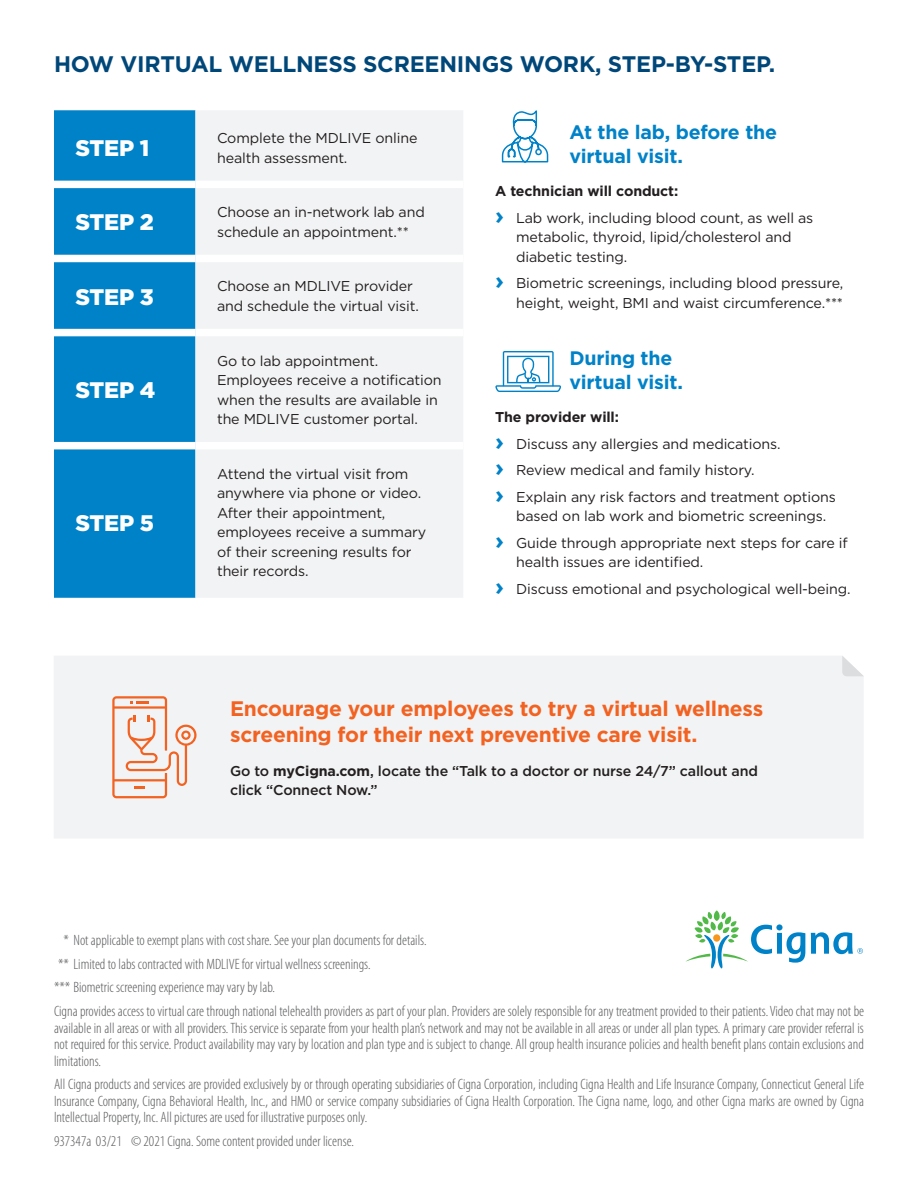
<style>
.page{position:relative;width:918px;height:1188px;background:#fff}
.page>*{position:absolute;margin:0;border:0;box-sizing:border-box;transform-origin:0 0}
.Body_copy_head_bold{font:700 22.5px "Gotham";letter-spacing:-.01em;color:#004779}
.Body_copy__book_9_5{font:900 22.5px "Gotham";letter-spacing:-.01em;color:#fff}
.Call_to_action_bold{font:700 21px/25.5px "Gotham";letter-spacing:-.01em;color:#f26221}
.Body_copy_head_bold-2{font:700 19.5px/24px "Gotham";letter-spacing:-.01em;color:#0082c8}
.Legal_copy_Cat{font:300 condensed 15px/16.5px "Myriad Pro";color:#57585a;text-align:justify}
.Bullet_copy_book_9_5{font:14.25px/19.5px "Gotham";letter-spacing:-.01em;color:#231f20}
.Body_copy__book_9_5-2{font:14.25px/19.5px "Gotham";letter-spacing:-.01em;color:#231f20}
.Bullet_copy_book_9_5-2{font:500 14.25px/19.5px "Gotham";letter-spacing:-.01em;color:#231f20}
.Body_copy_head_bold-3{font:700 14.25px "Gotham";letter-spacing:-.01em;color:#231f20}
.s1{font-weight:700;font-size:24px;color:#0082c8}
.s2{font-weight:700}
</style>
<div class="page">
<svg style="left:686px;top:910px;width:177px;height:58px"></svg>
<div style="left:54px;top:110px;width:141px;height:488px;background:#0082c8"></div>
<div style="left:195px;top:110px;width:268px;height:488px;background:#f2f3f4"></div>
<div style="left:54px;top:181px;width:141px;height:7px;background:#fff"></div>
<div style="left:195px;top:181px;width:268px;height:7px;background:#fff"></div>
<div style="left:54px;top:255px;width:141px;height:7px;background:#fff"></div>
<div style="left:195px;top:255px;width:268px;height:7px;background:#fff"></div>
<div style="left:54px;top:329px;width:141px;height:7px;background:#fff"></div>
<div style="left:195px;top:329px;width:268px;height:7px;background:#fff"></div>
<div style="left:54px;top:442px;width:141px;height:7px;background:#fff"></div>
<div style="left:195px;top:442px;width:268px;height:7px;background:#fff"></div>
<div style="left:54px;top:656px;width:810px;height:182px;background:#f2f3f4"></div>
<svg style="left:842px;top:656px;width:22px;height:20px"></svg>
<svg style="left:112px;top:696px;width:85px;height:102px"></svg>
<svg style="left:495px;top:351px;width:66px;height:41px"></svg>
<svg style="left:501px;top:110px;width:48px;height:53px"></svg>
<p class="Body_copy_head_bold" style="left:54px;top:49px;width:723px">HOW VIRTUAL WELLNESS SCREENINGS WORK, STEP-BY-STEP.</p>
<p class="Body_copy__book_9_5" style="left:76px;top:133px;width:75px">STEP 1</p>
<p class="Body_copy__book_9_5-2" style="left:217px;top:128px;width:202px">Complete the MDLIVE online health assessment.</p>
<p class="Body_copy__book_9_5" style="left:76px;top:207px;width:80px">STEP 2</p>
<p class="Body_copy__book_9_5-2" style="left:217px;top:202px;width:209px">Choose an in-network lab and schedule an appointment.**</p>
<p class="Body_copy__book_9_5" style="left:76px;top:281px;width:80px">STEP 3</p>
<p class="Body_copy__book_9_5-2" style="left:217px;top:276px;width:203px">Choose an MDLIVE provider and schedule the virtual visit.</p>
<p class="Body_copy__book_9_5" style="left:76px;top:375px;width:81px">STEP 4</p>
<p class="Body_copy__book_9_5" style="left:76px;top:507px;width:80px">STEP 5</p>
<p class="Body_copy__book_9_5-2" style="left:217px;top:350px;width:226px">Go to lab appointment.<br>Employees receive a notification when the results are available in the MDLIVE customer portal.</p>
<p class="Body_copy__book_9_5-2" style="left:217px;top:464px;width:211px">Attend the virtual visit from anywhere via phone or video.<br>After their appointment, employees receive a summary of their screening results for their records.</p>
<p class="Body_copy_head_bold-2" style="left:569px;top:120px;width:209px">At the lab, before the virtual visit.</p>
<p class="Body_copy_head_bold-3" style="left:495px;top:182px;width:185px">A technician will conduct:</p>
<p class="Bullet_copy_book_9_5" style="left:516px;top:207px;width:299px;text-indent:-21px"><span class="s1">›</span> Lab work, including blood count, as well as metabolic, thyroid, lipid/cholesterol and diabetic testing.</p>
<p class="Bullet_copy_book_9_5" style="left:495px;top:273px;width:350px;text-align:right"><span class="s1">›</span> Biometric screenings, including blood pressure, height, weight, BMI and waist circumference.***</p>
<p class="Body_copy_head_bold-2" style="left:569px;top:346px;width:115px">During the virtual visit.</p>
<p class="Body_copy_head_bold-3" style="left:495px;top:408px;width:125px">The provider will:</p>
<p class="Bullet_copy_book_9_5" style="left:495px;top:434px;width:287px"><span class="s1">›</span> Discuss any allergies and medications.</p>
<p class="Bullet_copy_book_9_5" style="left:495px;top:460px;width:261px"><span class="s1">›</span> Review medical and family history.</p>
<p class="Bullet_copy_book_9_5" style="left:516px;top:487px;width:321px;text-indent:-21px"><span class="s1">›</span> Explain any risk factors and treatment options based on lab work and biometric screenings.</p>
<p class="Bullet_copy_book_9_5" style="left:516px;top:533px;width:333px;text-indent:-21px"><span class="s1">›</span> Guide through appropriate next steps for care if health issues are identified.</p>
<p class="Bullet_copy_book_9_5" style="left:495px;top:579px;width:357px"><span class="s1">›</span> Discuss emotional and psychological well-being.</p>
<p class="Call_to_action_bold" style="left:230px;top:696px;width:535px">Encourage your employees to try a virtual wellness screening for their next preventive care visit.</p>
<p class="Bullet_copy_book_9_5-2" style="left:230px;top:761px;width:530px">Go to <span class="s2">myCigna.com</span>, locate the “Talk to a doctor or nurse 24/7” callout and click “Connect Now.”</p>
<p class="Legal_copy_Cat" style="left:64px;top:933px;width:365px">* Not applicable to exempt plans with cost share. See your plan documents for details.</p>
<p class="Legal_copy_Cat" style="left:58px;top:956px;width:314px">** Limited to labs contracted with MDLIVE for virtual wellness screenings.</p>
<p class="Legal_copy_Cat" style="left:54px;top:980px;width:222px">*** Biometric screening experience may vary by lab.</p>
<p class="Legal_copy_Cat" style="left:54px;top:1003px;width:812px">Cigna provides access to virtual care through national telehealth providers as part of your plan. Providers are solely responsible for any treatment provided to their patients. Video chat may not be available in all areas or with all providers. This service is separate from your health plan’s network and may not be available in all areas or under all plan types. A primary care provider referral is not required for this service. Product availability may vary by location and plan type and is subject to change. All group health insurance policies and health benefit plans contain exclusions and limitations.</p>
<p class="Legal_copy_Cat" style="left:54px;top:1076px;width:812px">All Cigna products and services are provided exclusively by or through operating subsidiaries of Cigna Corporation, including Cigna Health and Life Insurance Company, Connecticut General Life Insurance Company, Cigna Behavioral Health, Inc., and HMO or service company subsidiaries of Cigna Health Corporation. The Cigna name, logo, and other Cigna marks are owned by Cigna Intellectual Property, Inc. All pictures are used for illustrative purposes only.</p>
<p class="Legal_copy_Cat" style="left:54px;top:1133px;width:302px">937347a 03/21 © 2021 Cigna. Some content provided under license.</p>
</div>
